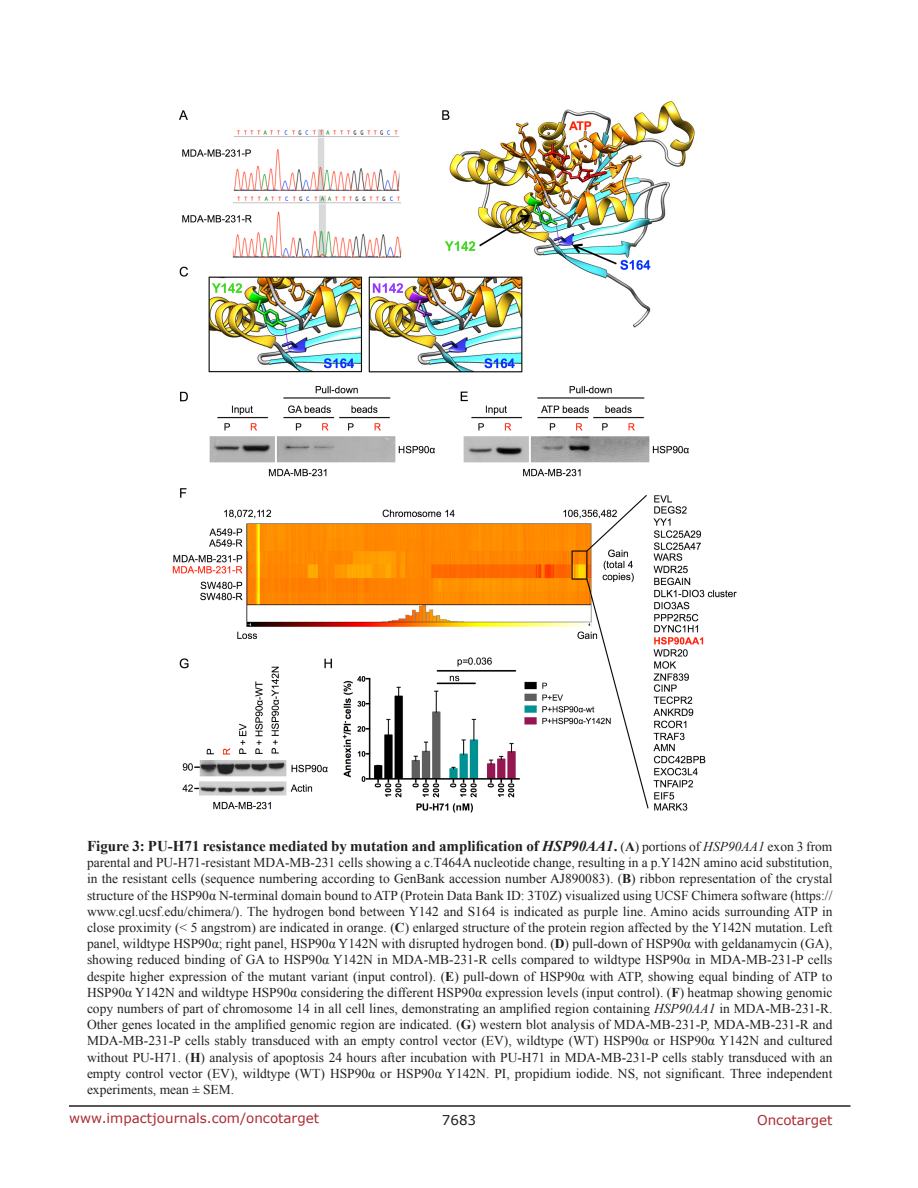
<style>
.page{position:relative;width:918px;height:1188px;background:#fff}
.page>*{position:absolute;margin:0;border:0;box-sizing:border-box;transform-origin:0 0}
.FigureText{font:700 15px "Times New Roman";color:#231f20}
.FigureText-2{font:13.5px/16.2px "Times New Roman";color:#231f20;text-align:justify}
.t1{font:13.5px "Verdana";color:#ac2b31}
.t2{font:13.5px "Verdana";color:#231f20}
.s1{font-style:italic}
.s2{font-weight:400;font-size:13.5px}
.s3{font-size:13.5px}
.s4{font-weight:400;font-style:italic;font-size:13.5px}
.s5{font-weight:700}
</style>
<div class="page">
<hr style="left:69px;top:1105px;width:781px;height:2px;background:#231f20">
<img style="left:172px;top:101px;width:565px;height:712px">
<p class="FigureText" style="left:87px;top:836px;width:747px">Figure 3: PU-H71 resistance mediated by mutation and amplification of <span class="s1">HSP90AA1</span>. <span class="s2">(</span><span class="s3">A</span><span class="s2">) portions of</span> <span class="s4">HSP90AA1</span> <span class="s2">exon 3 from</span></p>
<p class="FigureText-2" style="left:87px;top:854px;width:747px">parental and PU-H71-resistant MDA-MB-231 cells showing a c.T464A nucleotide change, resulting in a p.Y142N amino acid substitution, in the resistant cells (sequence numbering according to GenBank accession number AJ890083). (<span class="s5">B</span>) ribbon representation of the crystal structure of the HSP90α N-terminal domain bound to ATP (Protein Data Bank ID: 3T0Z) visualized using UCSF Chimera software (https:// www.cgl.ucsf.edu/chimera/). The hydrogen bond between Y142 and S164 is indicated as purple line. Amino acids surrounding ATP in close proximity (&lt; 5 angstrom) are indicated in orange. (<span class="s5">C</span>) enlarged structure of the protein region affected by the Y142N mutation. Left panel, wildtype HSP90α; right panel, HSP90α Y142N with disrupted hydrogen bond. (<span class="s5">D</span>) pull-down of HSP90α with geldanamycin (GA), showing reduced binding of GA to HSP90α Y142N in MDA-MB-231-R cells compared to wildtype HSP90α in MDA-MB-231-P cells despite higher expression of the mutant variant (input control). (<span class="s5">E</span>) pull-down of HSP90α with ATP, showing equal binding of ATP to HSP90α Y142N and wildtype HSP90α considering the different HSP90α expression levels (input control). (<span class="s5">F</span>) heatmap showing genomic copy numbers of part of chromosome 14 in all cell lines, demonstrating an amplified region containing <span class="s1">HSP90AA1</span> in MDA-MB-231-R.<br>Other genes located in the amplified genomic region are indicated. (<span class="s5">G</span>) western blot analysis of MDA-MB-231-P, MDA-MB-231-R and MDA-MB-231-P cells stably transduced with an empty control vector (EV), wildtype (WT) HSP90α or HSP90α Y142N and cultured without PU-H71. (<span class="s5">H</span>) analysis of apoptosis 24 hours after incubation with PU-H71 in MDA-MB-231-P cells stably transduced with an empty control vector (EV), wildtype (WT) HSP90α or HSP90α Y142N. PI, propidium iodide. NS, not significant. Three independent experiments, mean ± SEM.</p>
<p class="t1" style="left:69px;top:1109px;width:252px">www.impactjournals.com/oncotarget</p>
<p class="t2" style="left:442px;top:1111px;width:36px">7683</p>
<p class="t1" style="left:757px;top:1111px;width:77px">Oncotarget</p>
</div>
